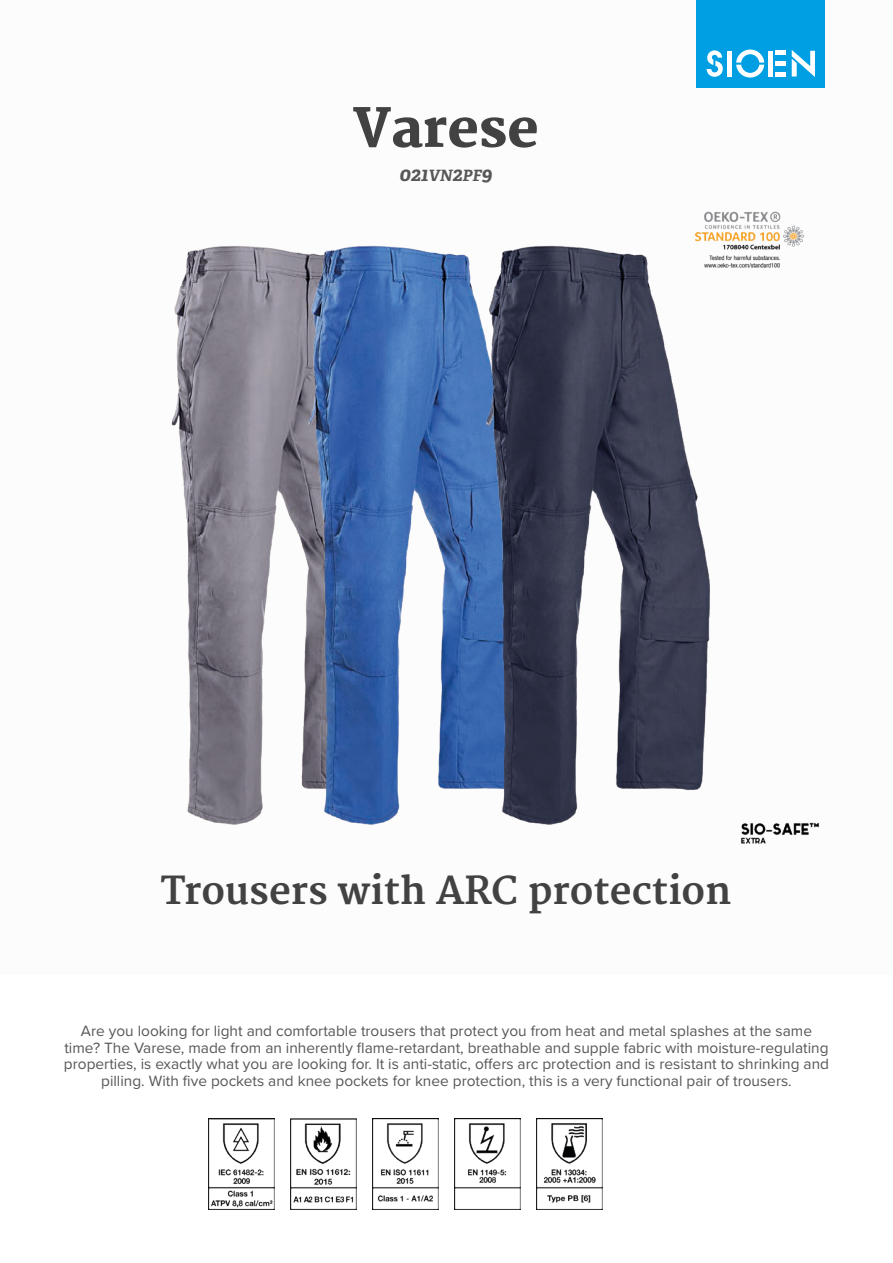
<style>
.page{position:relative;width:893px;height:1263px;background:#fff}
.page>*{position:absolute;margin:0;border:0;box-sizing:border-box;transform-origin:0 0}
.t1{font:800 52.5px "Merriweather";color:#424243}
.t2{font:700 37.5px "Merriweather";color:#424243}
.t3{font:italic 700 19.5px "Adelle PE";color:#575756}
.t4{font:15.45px/16.6px "Proxima Nova";color:#575756;text-align:center}
.s1{font-size:15.6px}
</style>
<div class="page">
<div style="left:697px;top:0;width:128px;height:88px;background:#009fe3"></div>
<svg style="left:707px;top:50px;width:16px;height:27px"></svg>
<svg style="left:736px;top:50px;width:28px;height:28px"></svg>
<div style="left:727px;top:51px;width:5px;height:26px;background:#fff"></div>
<div style="left:768px;top:51px;width:5px;height:26px;background:#fff"></div>
<div style="left:775px;top:72px;width:11px;height:5px;background:#fff"></div>
<div style="left:775px;top:61px;width:11px;height:5px;background:#fff"></div>
<hr style="left:775px;top:51px;width:11px;height:4px;background:#fff">
<svg style="left:792px;top:50px;width:23px;height:27px"></svg>
<img style="left:208px;top:1118px;width:66px;height:92px">
<img style="left:290px;top:1118px;width:66px;height:92px">
<img style="left:372px;top:1118px;width:66px;height:92px">
<img style="left:454px;top:1118px;width:67px;height:92px">
<img style="left:536px;top:1118px;width:67px;height:92px">
<img style="left:179px;top:246px;width:178px;height:579px">
<img style="left:357px;top:211px;width:463px;height:633px">
<h1 class="t1" style="left:353px;top:98px;width:188px">Varese</h1>
<p class="t3" style="left:399px;top:160px;width:95px">021<span class="s1">VN</span>2<span class="s1">PF</span>9</p>
<h2 class="t2" style="left:160px;top:869px;width:572px">Trousers with ARC protection</h2>
<p class="t4" style="left:64px;top:1022px;width:767px">Are you looking for light and comfortable trousers that protect you from heat and metal splashes at the same time? The Varese, made from an inherently flame-retardant, breathable and supple fabric with moisture-regulating properties, is exactly what you are looking for. It is anti-static, offers arc protection and is resistant to shrinking and pilling. With five pockets and knee pockets for knee protection, this is a very functional pair of trousers.</p>
</div>
